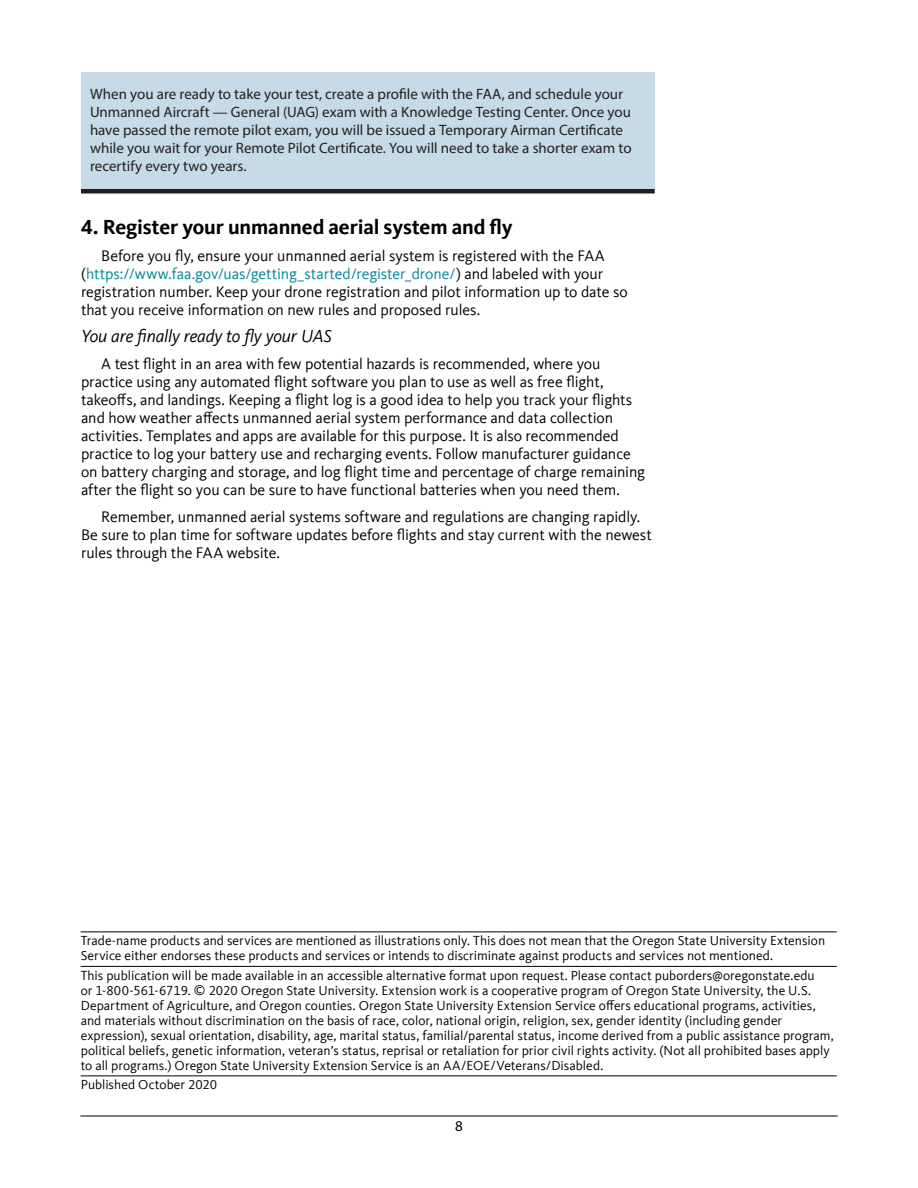
<style>
.page{position:relative;width:918px;height:1188px;background:#fff}
.page>*{position:absolute;margin:0;border:0;box-sizing:border-box;transform-origin:0 0}
.Subhead_14{font:700 21px "Kievit Offc";letter-spacing:-.01em;color:#000}
.Subhead_12_italic{font:italic 18px "Kievit Offc";letter-spacing:-.015em;color:#000}
.Body_Text1{font:15.75px/18px "Kievit Offc";letter-spacing:-.005em;color:#000}
.Breakout_lastgraf{font:15px/18px "Myriad Pro";color:#231f20}
.t1{font:15px "Myriad Pro";color:#000}
.Disclaimer{font:13.5px/15px "Kievit Offc";color:#000}
.s1{color:#00859b}
</style>
<div class="page">
<hr style="left:80px;top:1116px;width:758px;height:1px;background:#000">
<div style="left:81px;top:72px;width:574px;height:117px;background:#c6dae7"></div>
<div style="left:81px;top:189px;width:574px;height:5px;background:#231f20"></div>
<hr style="left:81px;top:932px;width:756px;height:1px;background:#000">
<hr style="left:81px;top:966px;width:756px;height:1px;background:#000">
<hr style="left:81px;top:1076px;width:756px;height:1px;background:#000">
<h3 class="Breakout_lastgraf" style="left:90px;top:85px;width:543px">When you are ready to take your test, create a profile with the FAA, and schedule your Unmanned Aircraft — General (UAG) exam with a Knowledge Testing Center. Once you have passed the remote pilot exam, you will be issued a Temporary Airman Certificate while you wait for your Remote Pilot Certificate. You will need to take a shorter exam to recertify every two years.</h3>
<h3 class="Subhead_14" style="left:81px;top:215px;width:433px">4. Register your unmanned aerial system and fly</h3>
<p class="Body_Text1" style="left:81px;top:247px;width:548px;text-indent:20px">Before you fly, ensure your unmanned aerial system is registered with the FAA (<span class="s1">https://www.faa.gov/uas/getting_started/register_drone/</span>) and labeled with your registration number. Keep your drone registration and pilot information up to date so that you receive information on new rules and proposed rules.</p>
<p class="Subhead_12_italic" style="left:81px;top:325px;width:253px">You are finally ready to fly your UAS</p>
<p class="Body_Text1" style="left:81px;top:355px;width:566px;text-indent:20px">A test flight in an area with few potential hazards is recommended, where you practice using any automated flight software you plan to use as well as free flight, takeoffs, and landings. Keeping a flight log is a good idea to help you track your flights and how weather affects unmanned aerial system performance and data collection activities. Templates and apps are available for this purpose. It is also recommended practice to log your battery use and recharging events. Follow manufacturer guidance on battery charging and storage, and log flight time and percentage of charge remaining after the flight so you can be sure to have functional batteries when you need them.</p>
<p class="Body_Text1" style="left:81px;top:508px;width:572px;text-indent:20px">Remember, unmanned aerial systems software and regulations are changing rapidly.<br>Be sure to plan time for software updates before flights and stay current with the newest rules through the FAA website.</p>
<p class="Disclaimer" style="left:81px;top:933px;width:746px">Trade-name products and services are mentioned as illustrations only. This does not mean that the Oregon State University Extension<br>Service either endorses these products and services or intends to discriminate against products and services not mentioned.</p>
<p class="Disclaimer" style="left:81px;top:968px;width:755px">This publication will be made available in an accessible alternative format upon request. Please contact puborders@oregonstate.edu<br>or 1-800-561-6719. © 2020 Oregon State University. Extension work is a cooperative program of Oregon State University, the U.S.<br>Department of Agriculture, and Oregon counties. Oregon State University Extension Service offers educational programs, activities, and materials without discrimination on the basis of race, color, national origin, religion, sex, gender identity (including gender expression), sexual orientation, disability, age, marital status, familial/parental status, income derived from a public assistance program, political beliefs, genetic information, veteran’s status, reprisal or retaliation for prior civil rights activity. (Not all prohibited bases apply to all programs.) Oregon State University Extension Service is an AA/EOE/Veterans/Disabled.</p>
<p class="Disclaimer" style="left:81px;top:1077px;width:138px">Published October 2020</p>
<p class="t1" style="left:455px;top:1117px;width:9px">8</p>
</div>
